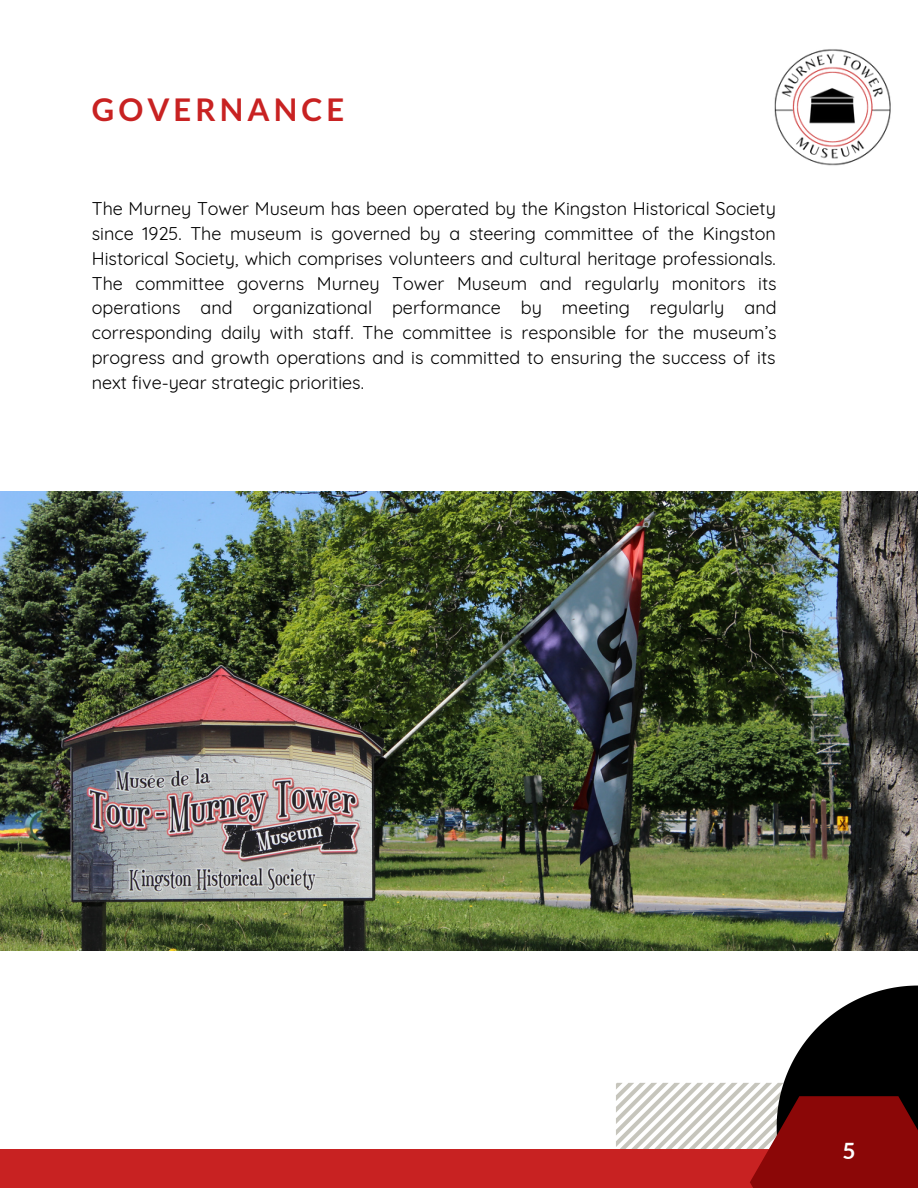
<style>
.page{position:relative;width:918px;height:1188px;background:#fff}
.page>*{position:absolute;margin:0;border:0;box-sizing:border-box;transform-origin:0 0}
.t1{font:700 31.2px "Lato";letter-spacing:.13em;color:#c82222}
.t2{font:700 22.5px "Lato";color:#fff}
.t3{font:18px/24.8px "Quicksand";color:#000;text-align:justify}
</style>
<div class="page">
<div style="left:0;top:1150px;width:918px;height:38px;background:#c82222"></div>
<svg style="left:616px;top:986px;width:302px;height:202px"></svg>
<img style="left:774px;top:49px;width:117px;height:117px">
<img style="left:0;top:491px;width:918px;height:459px">
<p class="t1" style="left:92px;top:91px;width:254px">GOVERNANCE</p>
<p class="t3" style="left:92px;top:196px;width:686px">The Murney Tower Museum has been operated by the Kingston Historical Society since 1925. The museum is governed by a steering committee of the Kingston Historical Society, which comprises volunteers and cultural heritage professionals.<br>The committee governs Murney Tower Museum and regularly monitors its operations and organizational performance by meeting regularly and corresponding daily with staff. The committee is responsible for the museum’s progress and growth operations and is committed to ensuring the success of its next five-year strategic priorities.</p>
<p class="t2" style="left:843px;top:1136px;width:15px">5</p>
</div>
